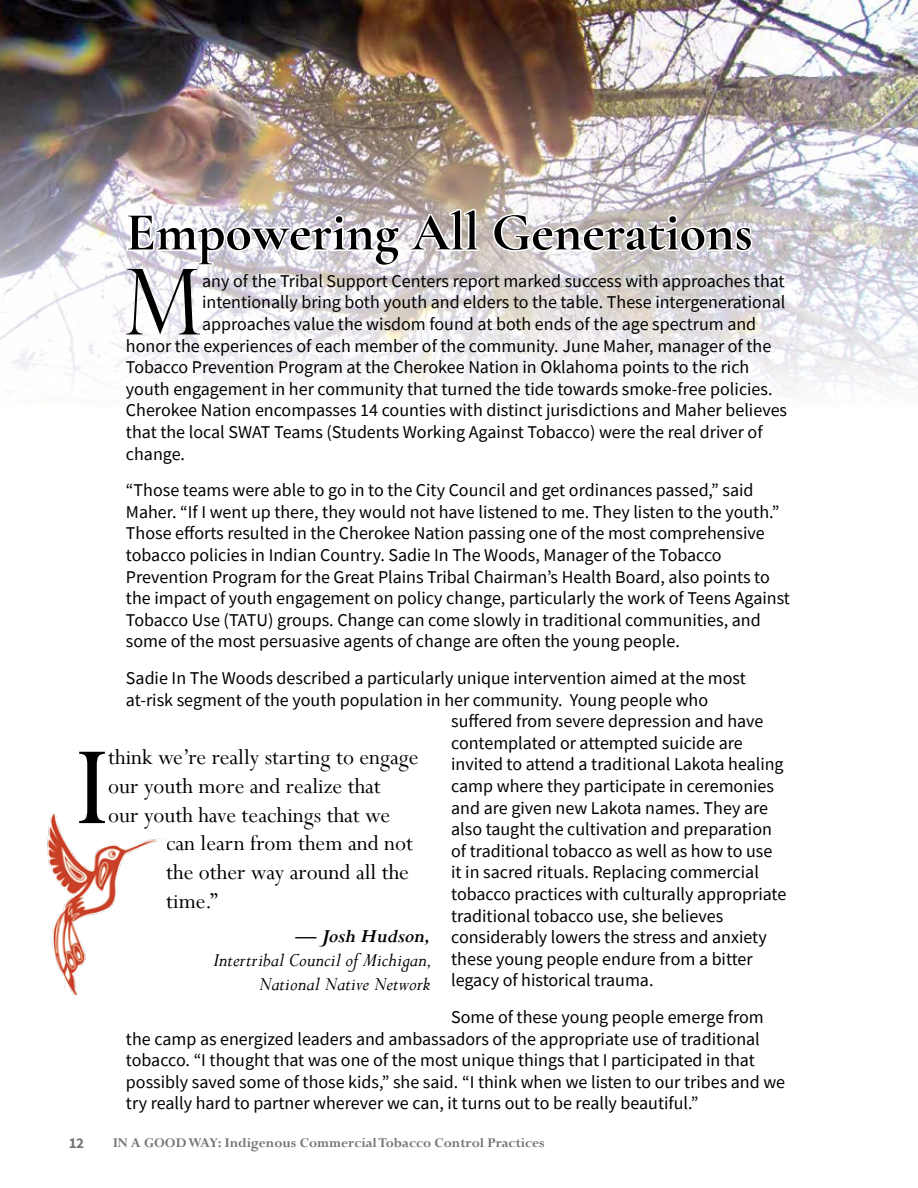
<style>
.page{position:relative;width:918px;height:1188px;background:#fff}
.page>*{position:absolute;margin:0;border:0;box-sizing:border-box;transform-origin:0 0}
.t1{font:124.5px "Perpetua";color:#000}
.t2{font:300 91.05px "Perpetua Titling";color:#000}
.t3{font:700 54px "Cormorant Garamond";color:#000}
.t4{font:24px/28.8px "Perpetua";color:#000}
.t5{font:italic 21px/24px "Perpetua";color:#000;text-align:right}
.t6{font:italic 700 21px "Perpetua";color:#000}
.t7{font:18px/21.6px "Source Sans Pro";color:#000}
.t8{font:700 15px "Perpetua";color:#777373}
.t9{font:700 15px "Source Sans Pro";color:#777373}
</style>
<div class="page">
<hr style="left:917px;top:0;width:1px;height:1188px;background:#e6d07d">
<img style="left:0;top:0;width:918px;height:443px">
<svg style="left:125px;top:212px;width:277px;height:56px"></svg>
<svg style="left:408px;top:201px;width:73px;height:52px"></svg>
<svg style="left:491px;top:209px;width:264px;height:45px"></svg>
<img style="left:47px;top:813px;width:119px;height:181px">
<h3 class="t3" style="left:126px;top:199px;width:628px">Empowering All Generations</h3>
<h2 class="t2" style="left:124px;top:247px;width:79px">M</h2>
<p class="t7" style="left:202px;top:270px;width:584px">any of the Tribal Support Centers report marked success with approaches that</p>
<p class="t7" style="left:202px;top:291px;width:585px">intentionally bring both youth and elders to the table. These intergenerational</p>
<p class="t7" style="left:202px;top:313px;width:556px">approaches value the wisdom found at both ends of the age spectrum and</p>
<p class="t7" style="left:126px;top:335px;width:647px">honor the experiences of each member of the community. June Maher, manager of the</p>
<p class="t7" style="left:126px;top:356px;width:625px">Tobacco Prevention Program at the Cherokee Nation in Oklahoma points to the rich</p>
<p class="t7" style="left:126px;top:378px;width:648px">youth engagement in her community that turned the tide towards smoke-free policies.</p>
<p class="t7" style="left:126px;top:399px;width:663px">Cherokee Nation encompasses 14 counties with distinct jurisdictions and Maher believes</p>
<p class="t7" style="left:126px;top:421px;width:638px">that the local SWAT Teams (Students Working Against Tobacco) were the real driver of</p>
<p class="t7" style="left:126px;top:443px;width:61px">change.</p>
<p class="t7" style="left:126px;top:479px;width:665px">“Those teams were able to go in to the City Council and get ordinances passed,” said Maher. “If I went up there, they would not have listened to me. They listen to the youth.” Those efforts resulted in the Cherokee Nation passing one of the most comprehensive tobacco policies in Indian Country. Sadie In The Woods, Manager of the Tobacco Prevention Program for the Great Plains Tribal Chairman’s Health Board, also points to the impact of youth engagement on policy change, particularly the work of Teens Against Tobacco Use (TATU) groups. Change can come slowly in traditional communities, and some of the most persuasive agents of change are often the young people.</p>
<p class="t7" style="left:126px;top:667px;width:621px">Sadie In The Woods described a particularly unique intervention aimed at the most</p>
<p class="t7" style="left:126px;top:689px;width:584px">at-risk segment of the youth population in her community. Young people who</p>
<p class="t7" style="left:451px;top:710px;width:314px">suffered from severe depression and have</p>
<p class="t7" style="left:451px;top:732px;width:293px">contemplated or attempted suicide are</p>
<p class="t7" style="left:451px;top:753px;width:334px">invited to attend a traditional Lakota healing</p>
<p class="t7" style="left:451px;top:775px;width:324px">camp where they participate in ceremonies</p>
<p class="t7" style="left:451px;top:797px;width:318px">and are given new Lakota names. They are</p>
<p class="t7" style="left:451px;top:818px;width:322px">also taught the cultivation and preparation</p>
<p class="t7" style="left:451px;top:840px;width:323px">of traditional tobacco as well as how to use</p>
<p class="t7" style="left:451px;top:861px;width:309px">it in sacred rituals. Replacing commercial</p>
<p class="t7" style="left:451px;top:883px;width:337px">tobacco practices with culturally appropriate</p>
<p class="t7" style="left:451px;top:905px;width:274px">traditional tobacco use, she believes</p>
<p class="t7" style="left:451px;top:926px;width:317px">considerably lowers the stress and anxiety</p>
<p class="t7" style="left:451px;top:948px;width:303px">these young people endure from a bitter</p>
<p class="t7" style="left:451px;top:969px;width:204px">legacy of historical trauma.</p>
<p class="t7" style="left:126px;top:1006px;width:661px;text-indent:325px">Some of these young people emerge from the camp as energized leaders and ambassadors of the appropriate use of traditional tobacco. “I thought that was one of the most unique things that I participated in that possibly saved some of those kids,” she said. “I think when we listen to our tribes and we try really hard to partner wherever we can, it turns out to be really beautiful.”</p>
<h1 class="t1" style="left:76px;top:709px;width:34px">I</h1>
<h3 class="t4" style="left:108px;top:742px;width:312px">think we’re really starting to engage our youth more and realize that<br>our youth have teachings that we</h3>
<h3 class="t4" style="left:166px;top:829px;width:249px">can learn from them and not the other way around all the time.”</h3>
<p class="t6" style="left:295px;top:923px;width:136px">— Josh Hudson,</p>
<p class="t5" style="left:213px;top:948px;width:220px">Intertribal Council of Michigan,<br>National Native Network</p>
<p class="t9" style="left:68px;top:1133px;width:17px">12</p>
<p class="t8" style="left:112px;top:1134px;width:434px">IN A GOOD WAY: Indigenous Commercial Tobacco Control Practices</p>
</div>
